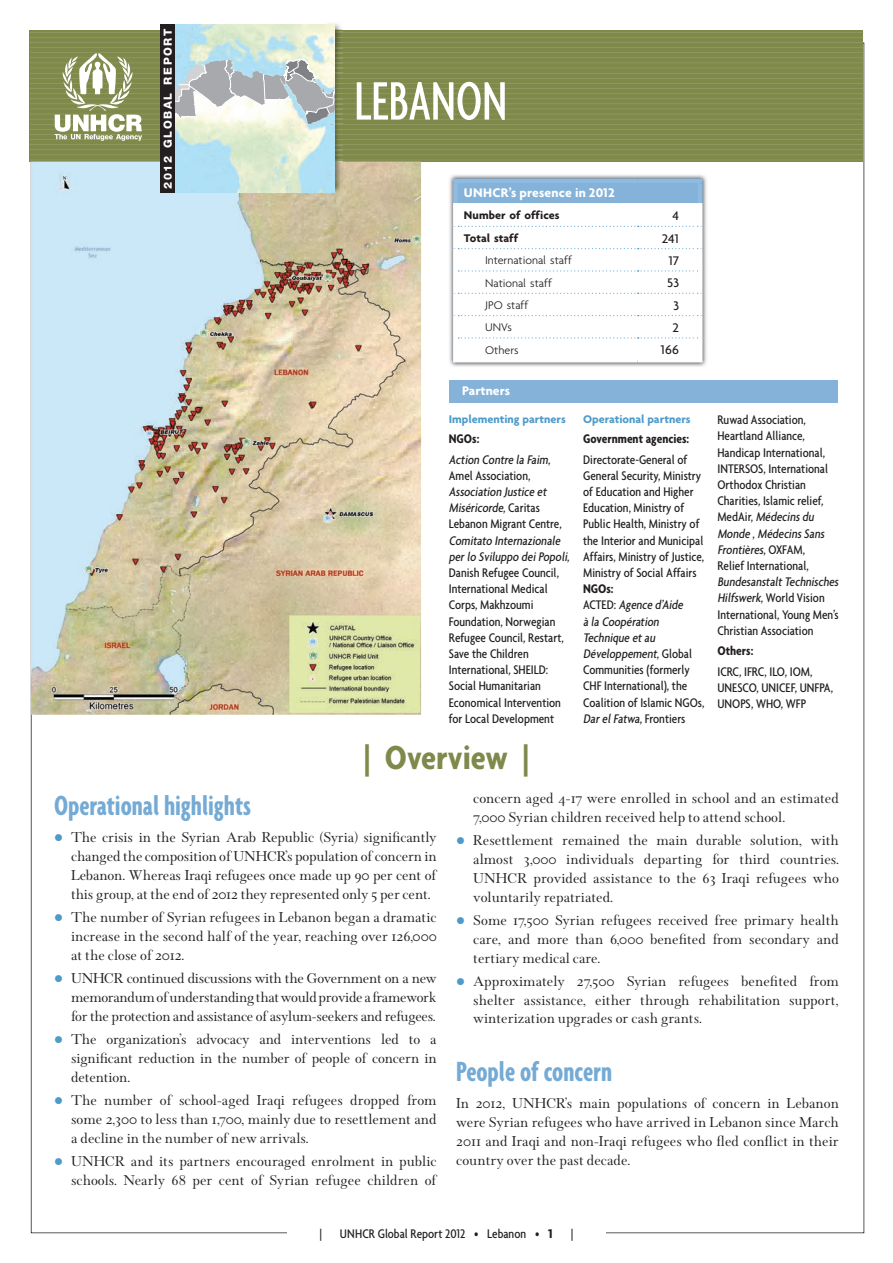
<style>
.page{position:relative;width:893px;height:1263px;background:#fff}
.page>*{position:absolute;margin:0;border:0;box-sizing:border-box;transform-origin:0 0}
.t1{font:500 extra-condensed 58.5px "Agenda";color:#fff}
.t2{font:700 condensed 36px "Agenda";color:#7e894a}
.t3{font:700 extra-condensed 30px "Agenda";color:#74aad4}
.t4{font:15.75px/18.9px "Wessex";color:#231f20;text-align:justify}
.t5{font:500 condensed 13.5px/16.2px "Agenda";color:#231f20}
.t6{font:italic 500 condensed 13.5px/16.2px "Agenda";color:#231f20}
.t7{font:700 13.5px "Agenda";letter-spacing:.01em;color:#fff}
.t8{font:700 condensed 13.5px "Agenda";color:#231f20}
.t9{font:500 13.5px "Agenda";letter-spacing:-.005em;color:#231f20}
.t10{font:300 12px "Agenda";color:#231f20}
.t11{font:700 12px "Agenda";color:#4e9bca}
.t12{font:700 12px "Agenda";letter-spacing:.005em;color:#231f20}
.t13{font:800 11.25px "Helvetica Neue";letter-spacing:.145em;color:#fff}
.s1{font-weight:700;font-style:normal}
.s2{font-style:normal}
.s3{font-style:italic}
.s4{font-weight:700}
.s5{color:#4e9bca}
.s6{font-weight:700;font-stretch:normal}
</style>
<div class="page">
<img style="left:31px;top:188px;width:390px;height:527px">
<div style="left:449px;top:381px;width:389px;height:22px;background:#85b2d8"></div>
<img style="left:449px;top:188px;width:258px;height:179px">
<div style="left:455px;top:181px;width:245px;height:22px;background:#85b2d8"></div>
<svg style="left:458px;top:203px;width:240px;height:155px"></svg>
<div style="left:453px;top:203px;width:5px;height:23px;background:#fff"></div>
<hr style="left:698px;top:203px;width:4px;height:23px;background:#fff">
<div style="left:453px;top:226px;width:5px;height:23px;background:#fff"></div>
<hr style="left:698px;top:226px;width:4px;height:23px;background:#fff">
<div style="left:453px;top:249px;width:5px;height:22px;background:#fff"></div>
<hr style="left:698px;top:249px;width:4px;height:22px;background:#fff">
<div style="left:453px;top:271px;width:5px;height:22px;background:#fff"></div>
<hr style="left:698px;top:271px;width:4px;height:22px;background:#fff">
<div style="left:453px;top:293px;width:5px;height:23px;background:#fff"></div>
<hr style="left:698px;top:293px;width:4px;height:23px;background:#fff">
<div style="left:453px;top:316px;width:5px;height:22px;background:#fff"></div>
<hr style="left:698px;top:316px;width:4px;height:22px;background:#fff">
<div style="left:453px;top:338px;width:5px;height:20px;background:#fff"></div>
<hr style="left:698px;top:338px;width:4px;height:20px;background:#fff">
<hr style="left:453px;top:358px;width:185px;height:4px;background:#fff">
<hr style="left:638px;top:358px;width:64px;height:4px;background:#fff">
<div style="left:453px;top:183px;width:5px;height:20px;background:#8dbbe1"></div>
<hr style="left:698px;top:183px;width:4px;height:20px;background:#8dbbe1">
<img style="left:330px;top:23px;width:13px;height:170px">
<img style="left:175px;top:24px;width:159px;height:169px">
<svg style="left:30px;top:26px;width:833px;height:162px;background:#9fab84"></svg>
<div style="left:160px;top:24px;width:15px;height:169px;background:#231f20"></div>
<p class="t13" style="left:161px;top:189px;width:161px;rotate:-90deg">2012 GLOBAL REPORT</p>
<h1 class="t1" style="left:354px;top:69px;width:154px">LEBANON</h1>
<p class="t7" style="left:464px;top:184px;width:152px">UNHCR’s presence in 2012</p>
<p class="t12" style="left:464px;top:208px;width:97px">Number of offices</p>
<p class="t9" style="left:672px;top:207px;width:8px">4</p>
<p class="t12" style="left:464px;top:231px;width:56px">Total staff</p>
<p class="t9" style="left:662px;top:230px;width:19px">241</p>
<p class="t10" style="left:485px;top:254px;width:88px">International staff</p>
<p class="t9" style="left:668px;top:252px;width:12px">17</p>
<p class="t10" style="left:485px;top:276px;width:68px">National staff</p>
<p class="t9" style="left:667px;top:275px;width:13px">53</p>
<p class="t10" style="left:485px;top:298px;width:45px">JPO staff</p>
<p class="t9" style="left:673px;top:297px;width:7px">3</p>
<p class="t10" style="left:485px;top:320px;width:28px">UNVs</p>
<p class="t9" style="left:672px;top:319px;width:8px">2</p>
<p class="t10" style="left:485px;top:343px;width:35px">Others</p>
<p class="t9" style="left:661px;top:342px;width:20px">166</p>
<p class="t7" style="left:462px;top:382px;width:49px">Partners</p>
<p class="t11" style="left:449px;top:411px;width:118px">Implementing partners</p>
<p class="t6" style="left:449px;top:428px;width:103px;line-height:20.4px"><span class="s1">NGOs:<br></span>Action Contre la Faim<span class="s2">,</span></p>
<p class="t5" style="left:449px;top:467px;width:83px">Amel Association,</p>
<p class="t6" style="left:449px;top:483px;width:114px">Association J ustice et<br>Miséricorde<span class="s2">, C a r i t a s<br>Lebanon Migrant Centre,</span></p>
<p class="t5" style="left:449px;top:532px;width:122px"><span class="s3">Comitato Internazionale perlo Sviluppo deiPopoli</span>,<br>Danish Refugee Council,<br>International Medical<br>Corps, Makhzoumi<br>Foundation, Norwegian<br>Refugee Council, Restart,<br>Save the Children<br>International, SHEILD:<br>Social Humanitarian<br>Economical Intervention for Local Development</p>
<h2 class="t2" style="left:364px;top:736px;width:167px">| Overview |</h2>
<p class="t11" style="left:583px;top:411px;width:109px">Operational partners</p>
<p class="t8" style="left:583px;top:431px;width:108px">Government agencies:</p>
<p class="t5" style="left:583px;top:451px;width:123px">Directorate-General of<br>General Security, Ministry of Education and Higher<br>Education, Ministry of<br>Public Health, Ministry of the Interior and Municipal<br>Affairs, Ministry of Justice,<br>Ministry of Social Affairs</p>
<p class="t5" style="left:583px;top:580px;width:123px"><span class="s4">NGOs:<br></span>ACT E D : <span class="s3">Agence d’Aide<br>à la Coopération<br>Technique etau<br>Développement</span>, G l o b a l<br>Communities (formerly<br>CHF International), the<br>Coalition of Islamic NGOs,<br><span class="s3">DarelFatwa</span>, Frontiers</p>
<p class="t5" style="left:717px;top:411px;width:112px">Ruwad Association,<br>Heartland Alliance,<br>Handicap International,<br>INTERSOS, International<br>Orthodox Christian<br>Charities, Islamic relief,<br>M e d A i r, <span class="s3">Médecinsdu<br>Monde</span> , <span class="s3">MédecinsSans<br>Frontières</span>, OX FA M ,<br>Relief International,</p>
<p class="t5" style="left:717px;top:573px;width:125px"><span class="s3">BundesanstaltTechnisches<br>Hilfswerk</span>, World Vision<br>International, Young Men’s<br>Christian Association</p>
<p class="t8" style="left:717px;top:643px;width:37px">Others:</p>
<p class="t5" style="left:717px;top:663px;width:117px">ICRC, IFRC, ILO, IOM,<br>UNESCO, UNICEF, UNFPA,<br>UNOPS, WHO, WFP</p>
<h3 class="t3" style="left:54px;top:788px;width:199px">Operational highlights</h3>
<p class="t4" style="left:71px;top:828px;width:367px;text-indent:-17px"><span class="s5">●</span> The crisis in the Syrian Arab Republic (Syria) significantly changed the composition of UNHCR’s population of concern in Lebanon. Whereas Iraqi refugees once made up 90 per cent of this group, at the end of 2012 they represented only 5 per cent.</p>
<p class="t4" style="left:71px;top:908px;width:367px;text-indent:-17px"><span class="s5">●</span> The number of Syrian refugees in Lebanon began a dramatic increase in the second half of the year, reaching over 126,000 at the close of 2012.</p>
<p class="t4" style="left:71px;top:969px;width:367px;text-indent:-17px"><span class="s5">●</span> UNHCR continued discussions with the Government on a new memorandum of understanding that would provide a framework for the protection and assistance of asylum-seekers and refugees.</p>
<p class="t4" style="left:71px;top:1030px;width:367px;text-indent:-17px"><span class="s5">●</span> The organization’s advocacy and interventions led to a significant reduction in the number of people of concern in detention.</p>
<p class="t4" style="left:71px;top:1091px;width:367px;text-indent:-17px"><span class="s5">●</span> The number of school-aged Iraqi refugees dropped from some 2,300 to less than 1,700, mainly due to resettlement and a decline in the number of new arrivals.</p>
<p class="t4" style="left:54px;top:1152px;width:384px;text-align:right"><span class="s5">●</span> UNHCR and its partners encouraged enrolment in public schools. Nearly 68 per cent of Syrian refugee children of</p>
<p class="t4" style="left:473px;top:789px;width:367px">concern aged 4-17 were enrolled in school and an estimated<br>7,000 Syrian children received help to attend school.</p>
<p class="t4" style="left:473px;top:831px;width:367px;text-indent:-17px"><span class="s5">●</span> Resettlement remained the main durable solution, with almost 3,000 individuals departing for third countries.<br>UNHCR provided assistance to the 63 Iraqi refugees who voluntarily repatriated.</p>
<p class="t4" style="left:473px;top:911px;width:367px;text-indent:-17px"><span class="s5">●</span> Some 17,500 Syrian refugees received free primary health care, and more than 6,000 benefited from secondary and tertiary medical care.</p>
<p class="t4" style="left:473px;top:971px;width:367px;text-indent:-17px"><span class="s5">●</span> Approximately 27,500 Syrian refugees benefited from shelter assistance, either through rehabilitation support, winterization upgrades or cash grants.</p>
<h3 class="t3" style="left:456px;top:1054px;width:157px">People of concern</h3>
<p class="t4" style="left:456px;top:1094px;width:384px">In 2012, UNHCR’s main populations of concern in Lebanon were Syrian refugees who have arrived in Lebanon since March 2011 and Iraqi and non-Iraqi refugees who fled conflict in their country over the past decade.</p>
<p class="t5" style="left:319px;top:1225px;width:4px">|</p>
<p class="t5" style="left:340px;top:1225px;width:214px">UNHCR Global Report 2012 • Lebanon • <span class="s6">1</span></p>
<p class="t5" style="left:571px;top:1225px;width:4px">|</p>
</div>
